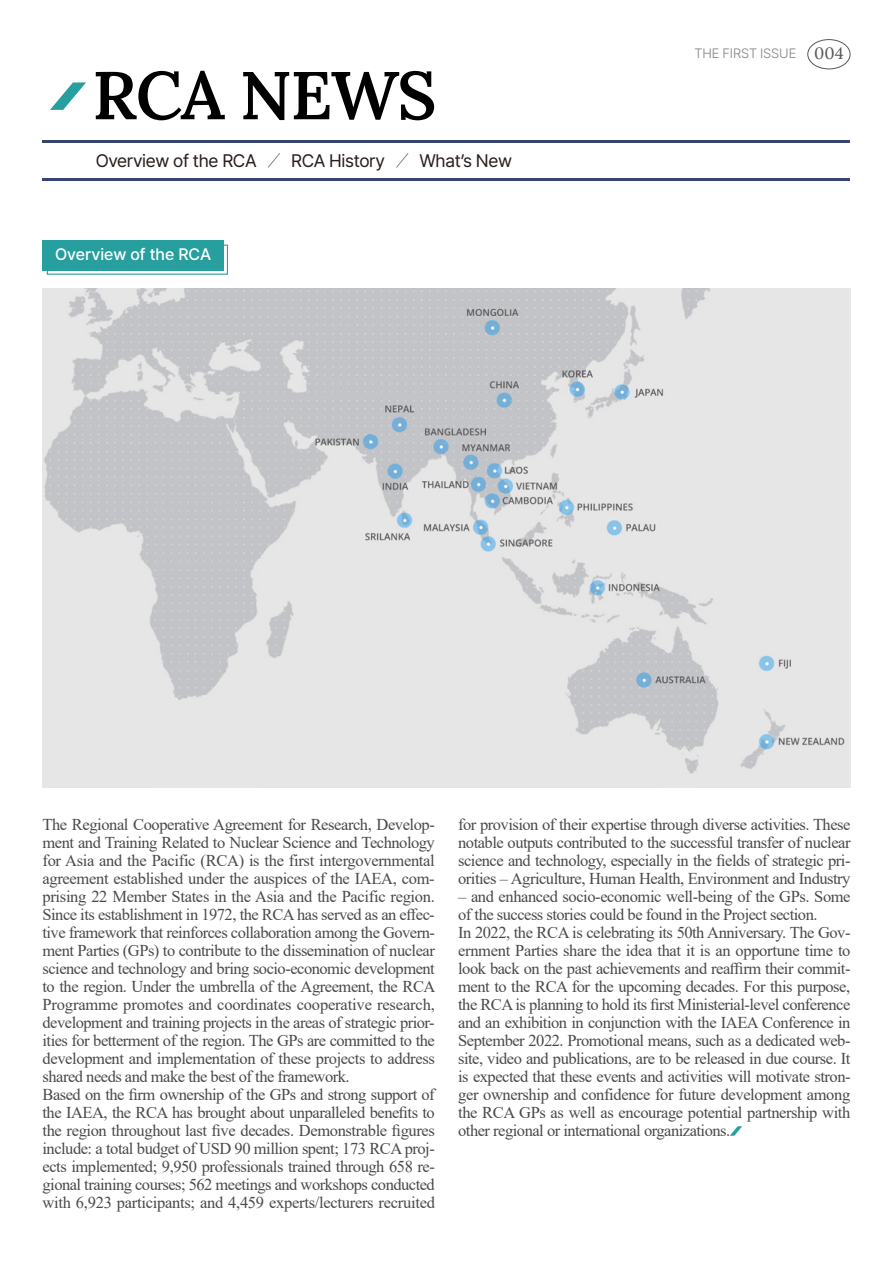
<style>
.page{position:relative;width:893px;height:1263px;background:#fff}
.page>*{position:absolute;margin:0;border:0;box-sizing:border-box;transform-origin:0 0}
.t1{font:600 67.5px "Lora";letter-spacing:-.025em;color:#000}
.t2{font:18px "Pretendard";letter-spacing:-.02em;color:#291f1c}
.t3{font:16.5px/18px "Times New Roman";letter-spacing:-.03em;color:#4c4948}
.t4{font:500 16.5px "Pretendard";color:#fff}
.t5{font:16.5px "Lora";color:#595757}
.t6{font:300 13.5px "Pretendard";letter-spacing:-.005em;color:#898989}
</style>
<div class="page">
<div style="left:807px;top:39px;width:43px;height:30px;border:1px solid #595757;border-radius:50%"></div>
<svg style="left:730px;top:1126px;width:12px;height:10px"></svg>
<img style="left:43px;top:288px;width:807px;height:500px">
<svg style="left:50px;top:82px;width:36px;height:28px"></svg>
<hr style="left:43px;top:178px;width:807px;height:2px;background:#35456d">
<hr style="left:43px;top:140px;width:807px;height:2px;background:#35456d">
<svg style="left:267px;top:153px;width:13px;height:15px"></svg>
<svg style="left:396px;top:153px;width:13px;height:15px"></svg>
<div style="left:43px;top:240px;width:181px;height:30px;background:#269f9e"></div>
<h1 class="t1" style="left:92px;top:44px;width:346px">RCA NEWS</h1>
<p class="t2" style="left:96px;top:148px;width:162px">Overview of the RCA</p>
<p class="t2" style="left:291px;top:148px;width:95px">RCA History</p>
<p class="t2" style="left:420px;top:148px;width:94px">What’s New</p>
<p class="t4" style="left:55px;top:242px;width:157px">Overview of the RCA</p>
<p class="t6" style="left:694px;top:44px;width:103px">THE FIRST ISSUE</p>
<p class="t5" style="left:814px;top:41px;width:31px">004</p>
<p class="t3" style="left:43px;top:815px;width:394px">The Regional Cooperative Agreement for Research, Develop&shy;ment and Training Related to Nuclear Science and Technology for Asia and the Pacific (RCA) is the first intergovernmental agreement established under the auspices of the IAEA, com&shy;prising 22 Member States in the Asia and the Pacific region.<br>Since its establishment in 1972, the RCA has served as an effec&shy;tive framework that reinforces collaboration among the Govern&shy;ment Parties (GPs) to contribute to the dissemination of nuclear science and technology and bring socio-economic development to the region. Under the umbrella of the Agreement, the RCA Programme promotes and coordinates cooperative research, development and training projects in the areas of strategic prior&shy;ities for betterment of the region. The GPs are committed to the development and implementation of these projects to address shared needs and make the best of the framework.<br>Based on the firm ownership of the GPs and strong support of the IAEA, the RCA has brought about unparalleled benefits to the region throughout last five decades. Demonstrable figures include: a total budget of USD 90 million spent; 173 RCA proj&shy;ects implemented; 9,950 professionals trained through 658 re&shy;gional training courses; 562 meetings and workshops conducted with 6,923 participants; and 4,459 experts/lecturers recruited</p>
<p class="t3" style="left:458px;top:815px;width:394px;text-align:justify">for provision of their expertise through diverse activities. These notable outputs contributed to the successful transfer of nuclear science and technology, especially in the fields of strategic pri&shy;orities – Agriculture, Human Health, Environment and Industry</p>
<p class="t3" style="left:458px;top:887px;width:394px">– and enhanced socio-economic well-being of the GPs. Some of the success stories could be found in the Project section.<br>In 2022, the RCA is celebrating its 50th Anniversary. The Gov&shy;ernment Parties share the idea that it is an opportune time to look back on the past achievements and reaffirm their commit&shy;ment to the RCA for the upcoming decades. For this purpose, the RCA is planning to hold its first Ministerial-level conference and an exhibition in conjunction with the IAEA Conference in September 2022. Promotional means, such as a dedicated web&shy;site, video and publications, are to be released in due course. It is expected that these events and activities will motivate stron&shy;ger ownership and confidence for future development among the RCA GPs as well as encourage potential partnership with other regional or international organizations.</p>
</div>
